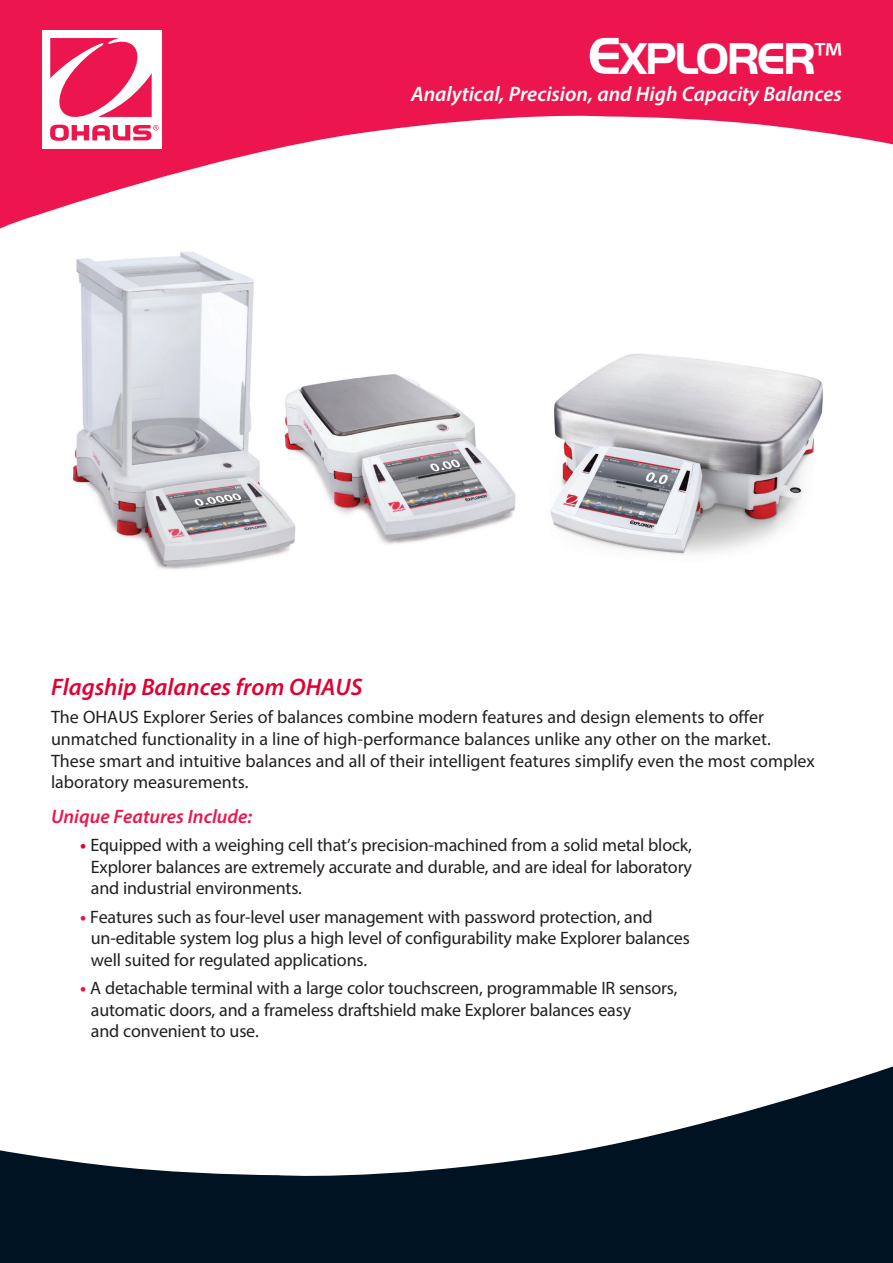
<style>
.page{position:relative;width:893px;height:1263px;background:#fff}
.page>*{position:absolute;margin:0;border:0;box-sizing:border-box;transform-origin:0 0}
.Cover_Product_Name{font:700 45.9px "Handel Got D";letter-spacing:-.05em;color:#fff}
.Cover_Headline_Text{font:italic 600 24px "Myriad Pro";color:#e00031}
.Cover_Product_Sub_Title{font:italic 600 21px "Myriad Pro";color:#fff}
.Cover_Standard_Features_Include{font:italic 600 19.5px "Myriad Pro";color:#ed154e}
.Cover_Bullet_List{font:18px/21.6px "Myriad Pro";letter-spacing:-.01em;color:#231f20}
.Cover_Copy_Text{font:18px/21.6px "Myriad Pro";color:#231f20}
.s1{font-size:54px}
.s2{font-family:"Myriad Pro";font-weight:400}
.s3{font-weight:700;color:#e00031}
.s4{font-weight:700;color:#ed154e}
</style>
<div class="page">
<svg style="left:0;top:1066px;width:893px;height:197px;fill:#001322"></svg>
<svg style="left:0;top:0;width:893px;height:229px;fill:#ed154e"></svg>
<div style="left:42px;top:30px;width:119px;height:119px;background:#fff"></div>
<svg style="left:50px;top:38px;width:109px;height:103px"></svg>
<img style="left:550px;top:353px;width:273px;height:202px">
<img style="left:72px;top:252px;width:444px;height:317px">
<p class="Cover_Product_Name" style="left:588px;top:33px;width:255px"><span class="s1">E</span>XPLORER<span class="s2">™</span></p>
<p class="Cover_Product_Sub_Title" style="left:411px;top:80px;width:432px">Analytical, Precision, and High Capacity Balances</p>
<p class="Cover_Headline_Text" style="left:51px;top:672px;width:313px">Flagship Balances from OHAUS</p>
<p class="Cover_Copy_Text" style="left:51px;top:706px;width:765px">The OHAUS Explorer Series of balances combine modern features and design elements to offer unmatched functionality in a line of high-performance balances unlike any other on the market.<br>These smart and intuitive balances and all of their intelligent features simplify even the most complex laboratory measurements.</p>
<p class="Cover_Standard_Features_Include" style="left:51px;top:804px;width:203px">Unique Features Include:</p>
<p class="Cover_Bullet_List" style="left:91px;top:834px;width:603px;text-align:justify;text-indent:-11px"><span class="s3">•</span> Equipped with a weighing cell that’s precision-machined from a solid metal block, Explorer balances are extremely accurate and durable, and are ideal for laboratory and industrial environments.</p>
<p class="Cover_Bullet_List" style="left:91px;top:905px;width:601px;text-indent:-11px"><span class="s4">•</span> Features such as four-level user management with password protection, and un-editable system log plus a high level of configurability make Explorer balances well suited for regulated applications.</p>
<p class="Cover_Bullet_List" style="left:91px;top:977px;width:588px;text-indent:-11px"><span class="s4">•</span> A detachable terminal with a large color touchscreen, programmable IR sensors, automatic doors, and a frameless draftshield make Explorer balances easy<br>and convenient to use.</p>
</div>
